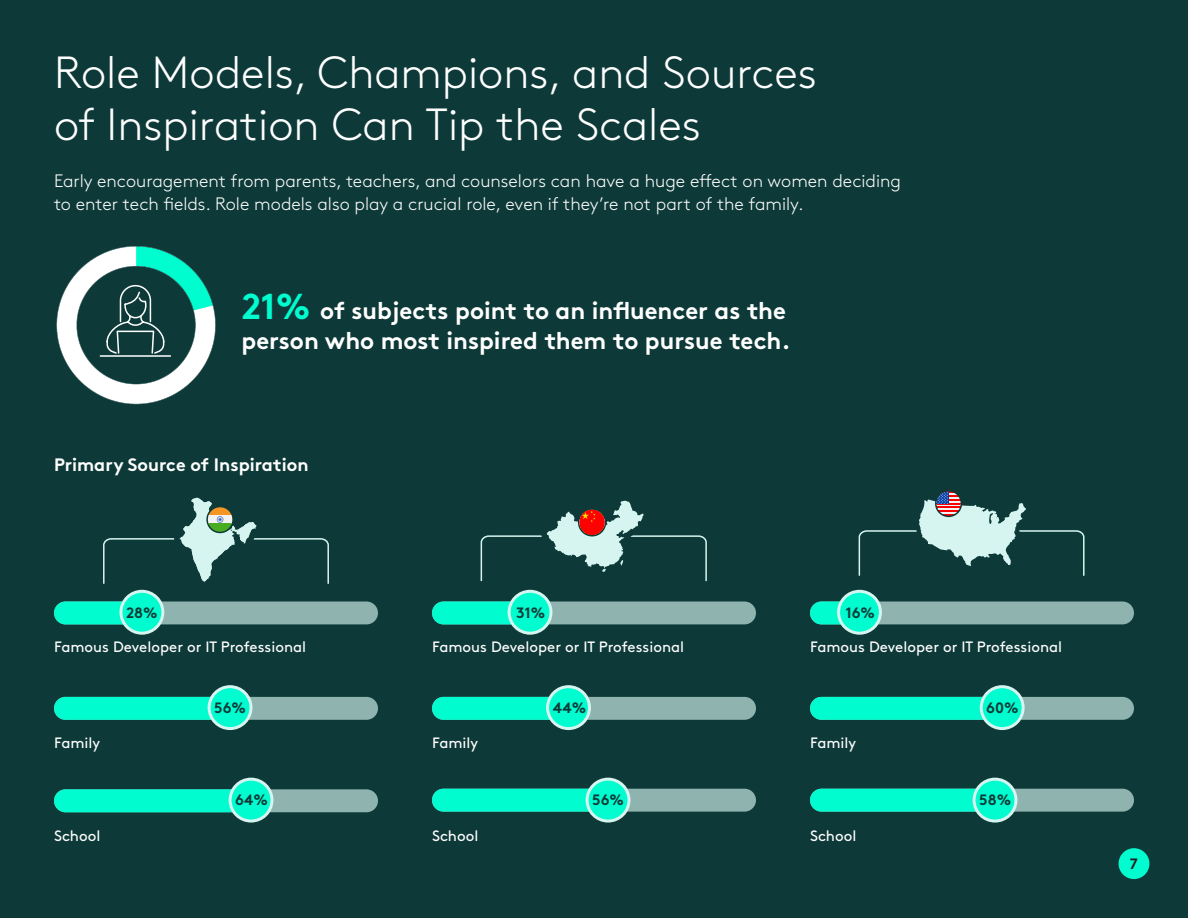
<style>
.page{position:relative;width:1188px;height:918px;background:#0d3a38}
.page>*{position:absolute;margin:0;border:0;box-sizing:border-box;transform-origin:0 0}
.t1{font:300 45px/52.5px "Brown Pro";color:#fff}
.t2{font:700 24px "Brown Pro";color:#fff}
.t3{font:300 18px/22.5px "Brown Pro";color:#fff}
.t4{font:700 18px "Brown Pro";color:#fff}
.t5{font:15px "Brown";color:#fff}
.t6{font:700 15px "Brown";color:#0d3a38}
.t7{font:700 15px "Brown";color:#231f20}
.s1{font-size:36px;color:#00fccf}
</style>
<div class="page">
<div style="left:1119px;top:848px;width:30px;height:31px;background:#00fccf;border-radius:50%"></div>
<div style="left:432px;top:789px;width:324px;height:23px;background:#8fb3af;border-radius:11px"></div>
<div style="left:432px;top:789px;width:185px;height:23px;background:#00fccf;border-radius:11px"></div>
<div style="left:587px;top:779px;width:42px;height:42px;background:#00fccf;border-radius:50%"></div>
<div style="left:586px;top:778px;width:44px;height:45px;border:3px solid #d6f5f0;border-radius:50%"></div>
<div style="left:810px;top:789px;width:324px;height:23px;background:#8fb3af;border-radius:11px"></div>
<div style="left:810px;top:789px;width:188px;height:23px;background:#00fccf;border-radius:11px"></div>
<img style="left:56px;top:246px;width:160px;height:112px">
<svg style="left:99px;top:286px;width:73px;height:31px"></svg>
<svg style="left:64px;top:317px;width:245px;height:380px"></svg>
<div style="left:54px;top:602px;width:324px;height:22px;background:#8fb3af;border-radius:11px"></div>
<div style="left:54px;top:602px;width:92px;height:22px;background:#00fccf;border-radius:11px"></div>
<div style="left:121px;top:591px;width:42px;height:42px;background:#00fccf;border-radius:50%"></div>
<div style="left:119px;top:590px;width:45px;height:45px;border:3px solid #d6f5f0;border-radius:50%"></div>
<div style="left:54px;top:789px;width:324px;height:23px;background:#8fb3af;border-radius:11px"></div>
<div style="left:54px;top:789px;width:207px;height:23px;background:#00fccf;border-radius:11px"></div>
<div style="left:230px;top:779px;width:42px;height:42px;background:#00fccf;border-radius:50%"></div>
<div style="left:229px;top:778px;width:44px;height:45px;border:3px solid #d6f5f0;border-radius:50%"></div>
<div style="left:54px;top:697px;width:324px;height:23px;background:#8fb3af;border-radius:11px"></div>
<div style="left:54px;top:697px;width:181px;height:23px;background:#00fccf;border-radius:11px"></div>
<div style="left:209px;top:687px;width:42px;height:42px;background:#00fccf;border-radius:50%"></div>
<div style="left:208px;top:685px;width:44px;height:45px;border:3px solid #d6f5f0;border-radius:50%"></div>
<div style="left:432px;top:602px;width:324px;height:22px;background:#8fb3af;border-radius:11px"></div>
<div style="left:432px;top:602px;width:100px;height:22px;background:#00fccf;border-radius:11px"></div>
<div style="left:509px;top:591px;width:42px;height:42px;background:#00fccf;border-radius:50%"></div>
<div style="left:508px;top:590px;width:44px;height:45px;border:3px solid #d6f5f0;border-radius:50%"></div>
<div style="left:432px;top:697px;width:324px;height:23px;background:#8fb3af;border-radius:11px"></div>
<div style="left:432px;top:697px;width:143px;height:23px;background:#00fccf;border-radius:11px"></div>
<div style="left:548px;top:687px;width:41px;height:42px;background:#00fccf;border-radius:50%"></div>
<div style="left:546px;top:685px;width:45px;height:45px;border:3px solid #d6f5f0;border-radius:50%"></div>
<div style="left:810px;top:602px;width:324px;height:22px;background:#8fb3af;border-radius:11px"></div>
<div style="left:810px;top:602px;width:52px;height:22px;background:#00fccf;border-radius:11px"></div>
<div style="left:839px;top:591px;width:41px;height:42px;background:#00fccf;border-radius:50%"></div>
<div style="left:837px;top:590px;width:45px;height:45px;border:3px solid #d6f5f0;border-radius:50%"></div>
<div style="left:810px;top:697px;width:324px;height:23px;background:#8fb3af;border-radius:11px"></div>
<div style="left:810px;top:697px;width:194px;height:23px;background:#00fccf;border-radius:11px"></div>
<svg style="left:906px;top:601px;width:132px;height:222px"></svg>
<div style="left:935px;top:490px;width:27px;height:27px;border:3px solid #0d3a38;border-radius:50%"></div>
<svg style="left:858px;top:492px;width:227px;height:84px"></svg>
<svg style="left:102px;top:495px;width:227px;height:90px"></svg>
<svg style="left:480px;top:500px;width:228px;height:117px"></svg>
<h2 class="t1" style="left:54px;top:43px;width:764px">Role Models, Champions, and Sources of Inspiration Can Tip the Scales</h2>
<p class="t3" style="left:54px;top:169px;width:848px">Early encouragement from parents, teachers, and counselors can have a huge effect on women deciding to enter tech fields. Role models also play a crucial role, even if they’re not part of the family.</p>
<p class="t2" style="left:241px;top:292px;width:546px"><span class="s1">21%</span> of subjects point to an influencer as the</p>
<p class="t2" style="left:241px;top:321px;width:551px">person who most inspired them to pursue tech.</p>
<p class="t4" style="left:54px;top:450px;width:256px">Primary Source of Inspiration</p>
<p class="t6" style="left:126px;top:600px;width:33px">28%</p>
<p class="t6" style="left:516px;top:600px;width:31px">31%</p>
<p class="t6" style="left:845px;top:600px;width:31px">16%</p>
<p class="t5" style="left:54px;top:636px;width:254px">Famous Developer or IT Professional</p>
<p class="t5" style="left:432px;top:636px;width:254px">Famous Developer or IT Professional</p>
<p class="t5" style="left:810px;top:636px;width:254px">Famous Developer or IT Professional</p>
<p class="t6" style="left:214px;top:696px;width:33px">56%</p>
<p class="t6" style="left:553px;top:696px;width:35px">44%</p>
<p class="t6" style="left:986px;top:696px;width:34px">60%</p>
<p class="t5" style="left:54px;top:731px;width:48px">Family</p>
<p class="t5" style="left:432px;top:731px;width:48px">Family</p>
<p class="t5" style="left:810px;top:731px;width:48px">Family</p>
<p class="t6" style="left:235px;top:788px;width:34px">64%</p>
<p class="t6" style="left:592px;top:788px;width:33px">56%</p>
<p class="t6" style="left:979px;top:788px;width:33px">58%</p>
<p class="t5" style="left:54px;top:824px;width:48px">School</p>
<p class="t5" style="left:432px;top:824px;width:48px">School</p>
<p class="t5" style="left:810px;top:824px;width:48px">School</p>
<p class="t7" style="left:1130px;top:852px;width:10px">7</p>
</div>
